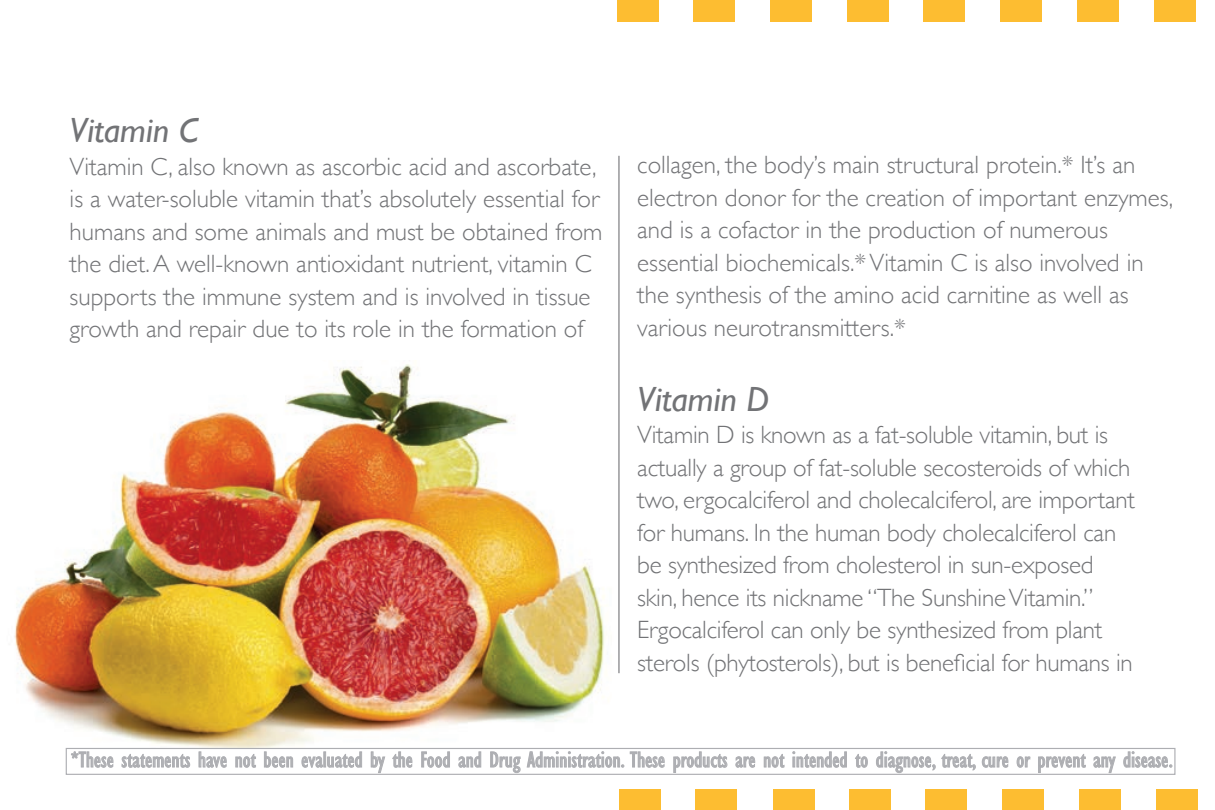
<style>
.page{position:relative;width:1215px;height:810px;background:#fff}
.page>*{position:absolute;margin:0;border:0;box-sizing:border-box;transform-origin:0 0}
.t1{font:italic 35px "Gill Sans";color:#727376}
.t2{font:300 25px/32.5px "Gill Sans";color:#727376}
.t3{font:condensed 22.75px "Gill Sans Std";color:#adaeb2}
</style>
<div class="page">
<div style="left:617px;top:0;width:41px;height:22px;background:#fdbd31"></div>
<div style="left:693px;top:0;width:42px;height:22px;background:#fdbd31"></div>
<div style="left:770px;top:0;width:42px;height:22px;background:#fdbd31"></div>
<div style="left:847px;top:0;width:42px;height:22px;background:#fdbd31"></div>
<div style="left:923px;top:0;width:42px;height:22px;background:#fdbd31"></div>
<div style="left:1000px;top:0;width:42px;height:22px;background:#fdbd31"></div>
<div style="left:1077px;top:0;width:42px;height:22px;background:#fdbd31"></div>
<div style="left:1154px;top:0;width:42px;height:22px;background:#fdbd31"></div>
<img style="left:14px;top:364px;width:591px;height:390px">
<div style="left:619px;top:789px;width:42px;height:21px;background:#fdbd31"></div>
<div style="left:695px;top:789px;width:42px;height:21px;background:#fdbd31"></div>
<div style="left:773px;top:789px;width:41px;height:21px;background:#fdbd31"></div>
<div style="left:849px;top:789px;width:42px;height:21px;background:#fdbd31"></div>
<div style="left:926px;top:789px;width:41px;height:21px;background:#fdbd31"></div>
<div style="left:1002px;top:789px;width:42px;height:21px;background:#fdbd31"></div>
<div style="left:1079px;top:789px;width:42px;height:21px;background:#fdbd31"></div>
<div style="left:1156px;top:789px;width:42px;height:21px;background:#fdbd31"></div>
<div style="left:66px;top:748px;width:1109px;height:26px;background:#fff"></div>
<svg style="left:71px;top:751px;width:43px;height:17px"></svg>
<svg style="left:121px;top:754px;width:69px;height:14px"></svg>
<svg style="left:199px;top:751px;width:28px;height:17px"></svg>
<svg style="left:235px;top:754px;width:21px;height:14px"></svg>
<svg style="left:264px;top:751px;width:29px;height:17px"></svg>
<svg style="left:302px;top:751px;width:60px;height:17px"></svg>
<svg style="left:371px;top:751px;width:14px;height:22px"></svg>
<svg style="left:392px;top:751px;width:20px;height:17px"></svg>
<svg style="left:421px;top:751px;width:29px;height:17px"></svg>
<svg style="left:458px;top:751px;width:23px;height:17px"></svg>
<svg style="left:490px;top:751px;width:31px;height:22px"></svg>
<svg style="left:527px;top:751px;width:97px;height:17px"></svg>
<svg style="left:630px;top:751px;width:35px;height:17px"></svg>
<svg style="left:673px;top:751px;width:54px;height:22px"></svg>
<svg style="left:735px;top:756px;width:20px;height:12px"></svg>
<svg style="left:764px;top:754px;width:21px;height:14px"></svg>
<svg style="left:793px;top:751px;width:54px;height:17px"></svg>
<div style="left:861px;top:756px;width:7px;height:12px;border:1px solid #adaeb2;border-radius:50%"></div>
<svg style="left:855px;top:754px;width:11px;height:14px"></svg>
<svg style="left:876px;top:751px;width:100px;height:22px"></svg>
<svg style="left:982px;top:756px;width:26px;height:12px"></svg>
<div style="left:1017px;top:756px;width:7px;height:12px;border:1px solid #adaeb2;border-radius:50%"></div>
<svg style="left:1019px;top:756px;width:11px;height:12px"></svg>
<svg style="left:1038px;top:754px;width:48px;height:19px"></svg>
<svg style="left:1093px;top:756px;width:23px;height:17px"></svg>
<svg style="left:1123px;top:751px;width:49px;height:17px"></svg>
<div style="left:66px;top:748px;width:1110px;height:27px;border:1px solid #adaeb2"></div>
<hr style="left:619px;top:156px;width:1px;height:517px;background:#636366">
<p class="t1" style="left:70px;top:111px;width:130px">Vitamin C</p>
<p class="t2" style="left:70px;top:149px;width:534px">Vitamin C, also known as ascorbic acid and ascorbate, is a water-soluble vitamin that’s absolutely essential for humans and some animals and must be obtained from the diet. A well-known antioxidant nutrient, vitamin C supports the immune system and is involved in tissue growth and repair due to its role in the formation of</p>
<p class="t2" style="left:637px;top:147px;width:537px">collagen, the body’s main structural protein.* It’s an electron donor for the creation of important enzymes, and is a cofactor in the production of numerous essential biochemicals.* Vitamin C is also involved in the synthesis of the amino acid carnitine as well as various neurotransmitters.*</p>
<p class="t1" style="left:637px;top:379px;width:134px">Vitamin D</p>
<p class="t2" style="left:637px;top:417px;width:499px">Vitamin D is known as a fat-soluble vitamin, but is actually a group of fat-soluble secosteroids of which two, ergocalciferol and cholecalciferol, are important for humans. In the human body cholecalciferol can be synthesized from cholesterol in sun-exposed skin, hence its nickname “The Sunshine Vitamin.” Ergocalciferol can only be synthesized from plant sterols (phytosterols), but is beneficial for humans in</p>
<p class="t3" style="left:71px;top:747px;width:1104px">*These statements have not been evaluated by the Food and Drug Administration. These products are not intended to diagnose, treat, cure or prevent any disease.</p>
</div>
